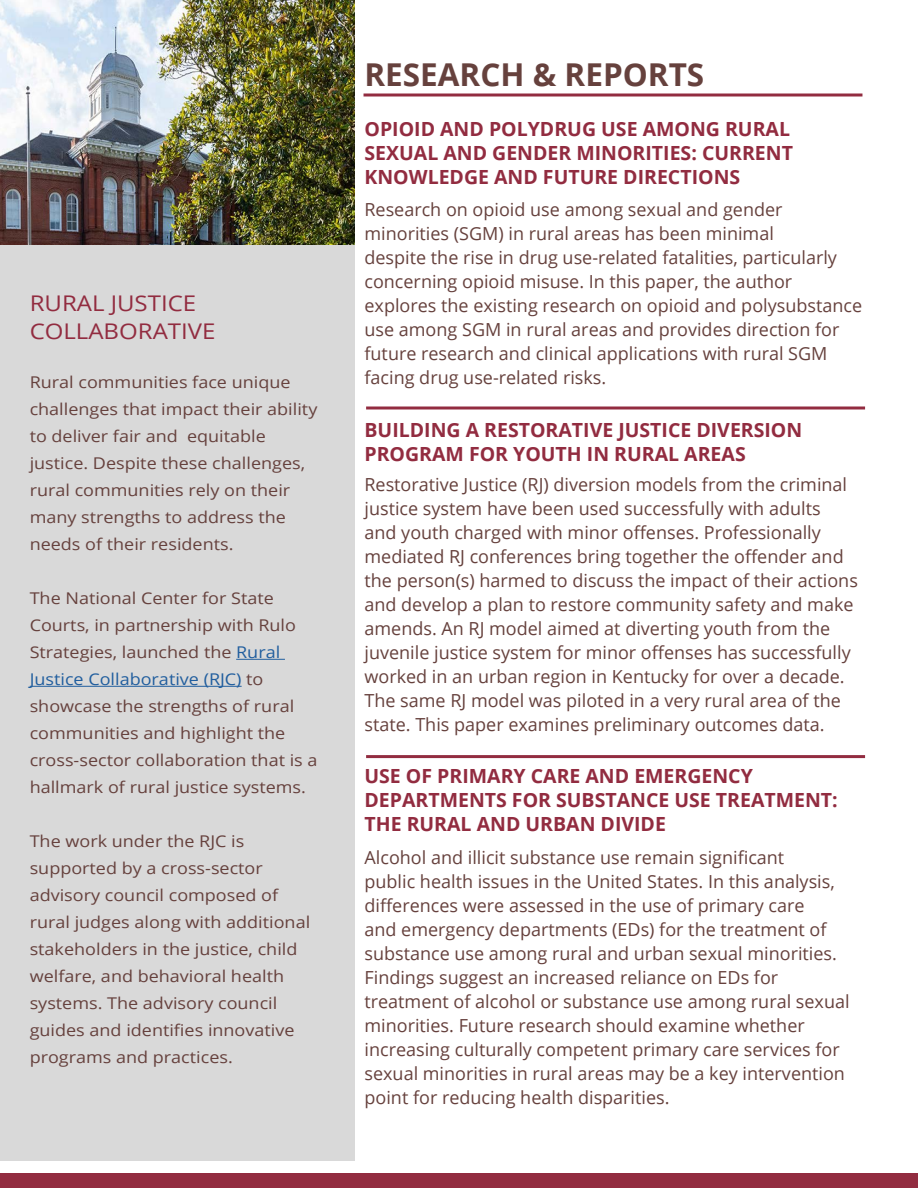
<style>
.page{position:relative;width:918px;height:1188px;background:#fff}
.page>*{position:absolute;margin:0;border:0;box-sizing:border-box;transform-origin:0 0}
.t1{font:700 31.5px "Open Sans";color:#66413d}
.t2{font:21.6px/28.8px "Open Sans";color:#922c40;scale:1.11 1}
.t3{font:700 19.5px/24px "Open Sans";color:#922c40}
.t4{font:18px/24px "Open Sans";color:#66413d}
.t5{font:16.2px/27px "Open Sans";color:#66413d;scale:1.11 1}
.s1{color:#215e9e}
</style>
<div class="page">
<div style="left:0;top:1173px;width:918px;height:15px;background:#922c40"></div>
<div style="left:0;top:1px;width:354px;height:1160px;background:#d9d9d9"></div>
<img style="left:0;top:0;width:354px;height:244px">
<hr style="left:236px;top:659px;width:49px;height:1px;background:#215e9e">
<hr style="left:30px;top:686px;width:212px;height:1px;background:#215e9e">
<hr style="left:364px;top:94px;width:498px;height:3px;background:#922c40">
<hr style="left:366px;top:755px;width:499px;height:3px;background:#922c40">
<svg style="left:366px;top:406px;width:499px;height:4px;background:#ad606f"></svg>
<p class="t2" style="left:30px;top:288px;width:169px">RURAL JUSTICE<br>COLLABORATIVE</p>
<p class="t5" style="left:30px;top:368px;width:261px">Rural communities face unique challenges that impact their ability to deliver fair and equitable justice. Despite these challenges, rural communities rely on their many strengths to address the needs of their residents.</p>
<p class="t5" style="left:30px;top:584px;width:261px">The National Center for State<br>Courts, in partnership with Rulo<br>Strategies, launched the <span class="s1">Rural<br>Justice Collaborative (RJC)</span> to showcase the strengths of rural communities and highlight the cross-sector collaboration that is a hallmark of rural justice systems.</p>
<p class="t5" style="left:30px;top:827px;width:254px">The work under the RJC is supported by a cross-sector advisory council composed of rural judges along with additional stakeholders in the justice, child welfare, and behavioral health systems. The advisory council guides and identifies innovative programs and practices.</p>
<h1 class="t1" style="left:364px;top:53px;width:341px">RESEARCH &amp; REPORTS</h1>
<p class="t3" style="left:364px;top:116px;width:430px">OPIOID AND POLYDRUG USE AMONG RURAL<br>SEXUAL AND GENDER MINORITIES: CURRENT<br>KNOWLEDGE AND FUTURE DIRECTIONS</p>
<p class="t4" style="left:364px;top:197px;width:499px">Research on opioid use among sexual and gender minorities (SGM) in rural areas has been minimal<br>despite the rise in drug use-related fatalities, particularly concerning opioid misuse. In this paper, the author explores the existing research on opioid and polysubstance use among SGM in rural areas and provides direction for future research and clinical applications with rural SGM facing drug use-related risks.</p>
<p class="t3" style="left:364px;top:418px;width:439px">BUILDING A RESTORATIVE JUSTICE DIVERSION<br>PROGRAM FOR YOUTH IN RURAL AREAS</p>
<p class="t4" style="left:364px;top:472px;width:495px">Restorative Justice (RJ) diversion models from the criminal justice system have been used successfully with adults<br>and youth charged with minor offenses. Professionally mediated RJ conferences bring together the offender and the person(s) harmed to discuss the impact of their actions and develop a plan to restore community safety and make amends. An RJ model aimed at diverting youth from the juvenile justice system for minor offenses has successfully worked in an urban region in Kentucky for over a decade.<br>The same RJ model was piloted in a very rural area of the state. This paper examines preliminary outcomes data.</p>
<p class="t3" style="left:364px;top:763px;width:475px">USE OF PRIMARY CARE AND EMERGENCY<br>DEPARTMENTS FOR SUBSTANCE USE TREATMENT:<br>THE RURAL AND URBAN DIVIDE</p>
<p class="t4" style="left:364px;top:845px;width:487px">Alcohol and illicit substance use remain significant<br>public health issues in the United States. In this analysis, differences were assessed in the use of primary care<br>and emergency departments (EDs) for the treatment of substance use among rural and urban sexual minorities.<br>Findings suggest an increased reliance on EDs for treatment of alcohol or substance use among rural sexual minorities. Future research should examine whether increasing culturally competent primary care services for sexual minorities in rural areas may be a key intervention point for reducing health disparities.</p>
</div>
